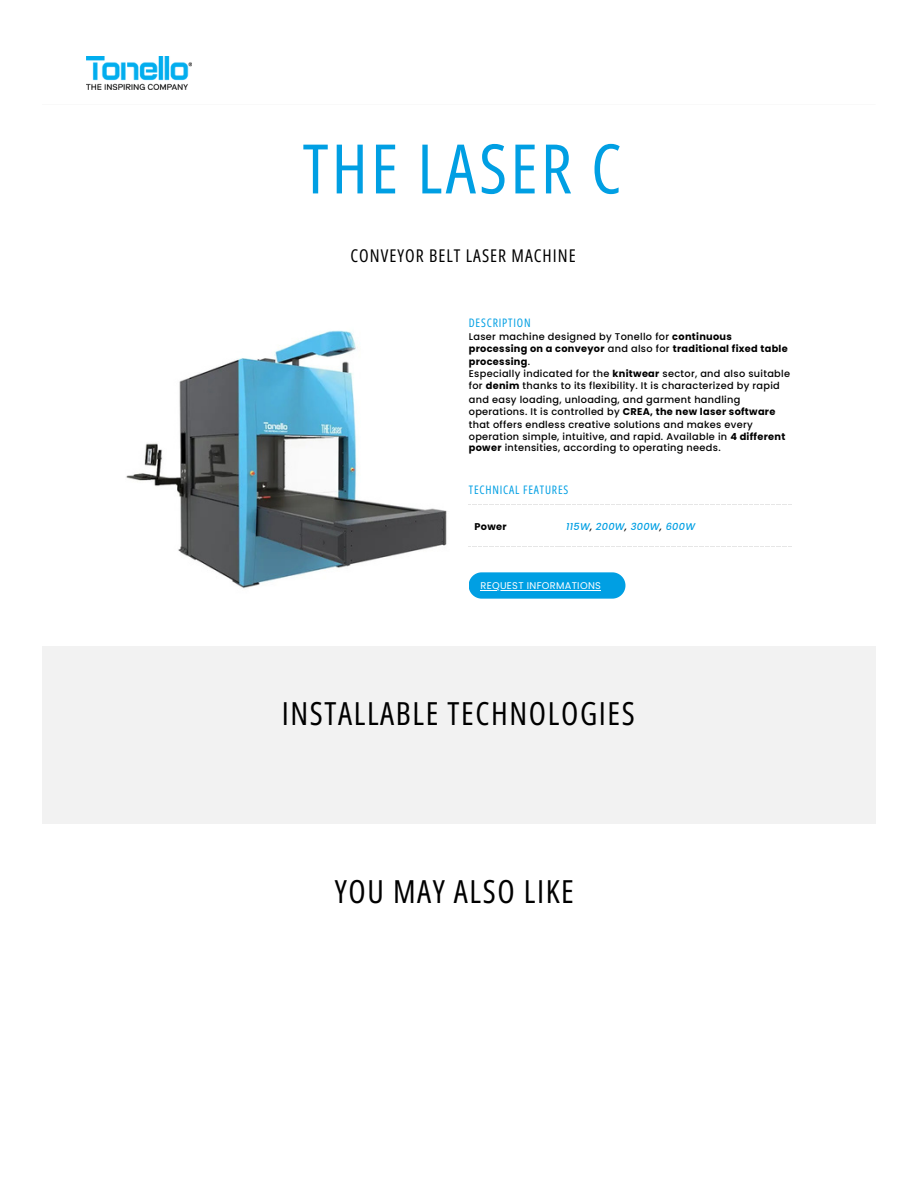
<style>
.page{position:relative;width:918px;height:1188px;background:#fff}
.page>*{position:absolute;margin:0;border:0;box-sizing:border-box;transform-origin:0 0}
.t1{font:68.4px "Open Sans Condensed";letter-spacing:.05em;color:#009fe3}
.t2{font:31.8px "Open Sans Condensed";letter-spacing:.05em;color:#000}
.t3{font:17.55px "Open Sans Condensed";letter-spacing:.06em;color:#000}
.t4{font:11.7px "Open Sans Condensed";letter-spacing:.07em;color:#009fe3}
.t5{font:500 9.75px/12.3px "Poppins";letter-spacing:.03em;color:#000}
.t6{font:9.75px "Poppins";letter-spacing:.03em;color:#fff}
.t7{font:italic 500 9.75px "Poppins";letter-spacing:.03em;color:#009fe3}
.t8{font:700 9.75px "Poppins";letter-spacing:.03em;color:#000}
.s1{font-weight:700}
.s2{color:#000}
</style>
<div class="page">
<img style="left:126px;top:330px;width:321px;height:259px">
<svg style="left:469px;top:572px;width:156px;height:27px;background:#0fa4e4"></svg>
<div style="left:42px;top:647px;width:834px;height:177px;background:#f2f2f2"></div>
<svg style="left:469px;top:546px;width:323px;height:1px"></svg>
<img style="left:87px;top:56px;width:104px;height:34px">
<hr style="left:481px;top:590px;width:120px;height:1px;background:#fff">
<p class="t1" style="left:303px;top:120px;width:320px">THE LASER C</p>
<p class="t3" style="left:350px;top:243px;width:227px">CONVEYOR BELT LASER MACHINE</p>
<h2 class="t4" style="left:469px;top:315px;width:63px">DESCRIPTION</h2>
<p class="t5" style="left:469px;top:330px;width:323px">Laser machine designed by Tonello for <span class="s1">continuous processing on a conveyor</span> and also for <span class="s1">traditional fixed table processing</span>.<br>Especially indicated for the <span class="s1">knitwear</span> sector, and also suitable for <span class="s1">denim</span> thanks to its flexibility. It is characterized by rapid</p>
<p class="t5" style="left:469px;top:393px;width:273px">and easy loading, unloading, and garment handling</p>
<p class="t5" style="left:469px;top:406px;width:308px">operations. It is controlled by <span class="s1">CREA, the new laser software</span></p>
<p class="t5" style="left:469px;top:418px;width:286px">that offers endless creative solutions and makes every</p>
<p class="t5" style="left:469px;top:431px;width:318px;line-height:11.2px">operation simple, intuitive, and rapid. Available in <span class="s1">4 different power</span> intensities, according to operating needs.</p>
<p class="t4" style="left:469px;top:482px;width:101px">TECHNICAL FEATURES</p>
<p class="t8" style="left:475px;top:520px;width:34px">Power</p>
<p class="t7" style="left:566px;top:520px;width:131px">115W<span class="s2">,</span> 200W<span class="s2">,</span> 300W<span class="s2">,</span> 600W</p>
<h3 class="t6" style="left:481px;top:579px;width:122px">REQUEST INFORMATIONS</h3>
<h4 class="t2" style="left:282px;top:691px;width:355px">INSTALLABLE TECHNOLOGIES</h4>
<h6 class="t2" style="left:335px;top:869px;width:241px">YOU MAY ALSO LIKE</h6>
</div>
